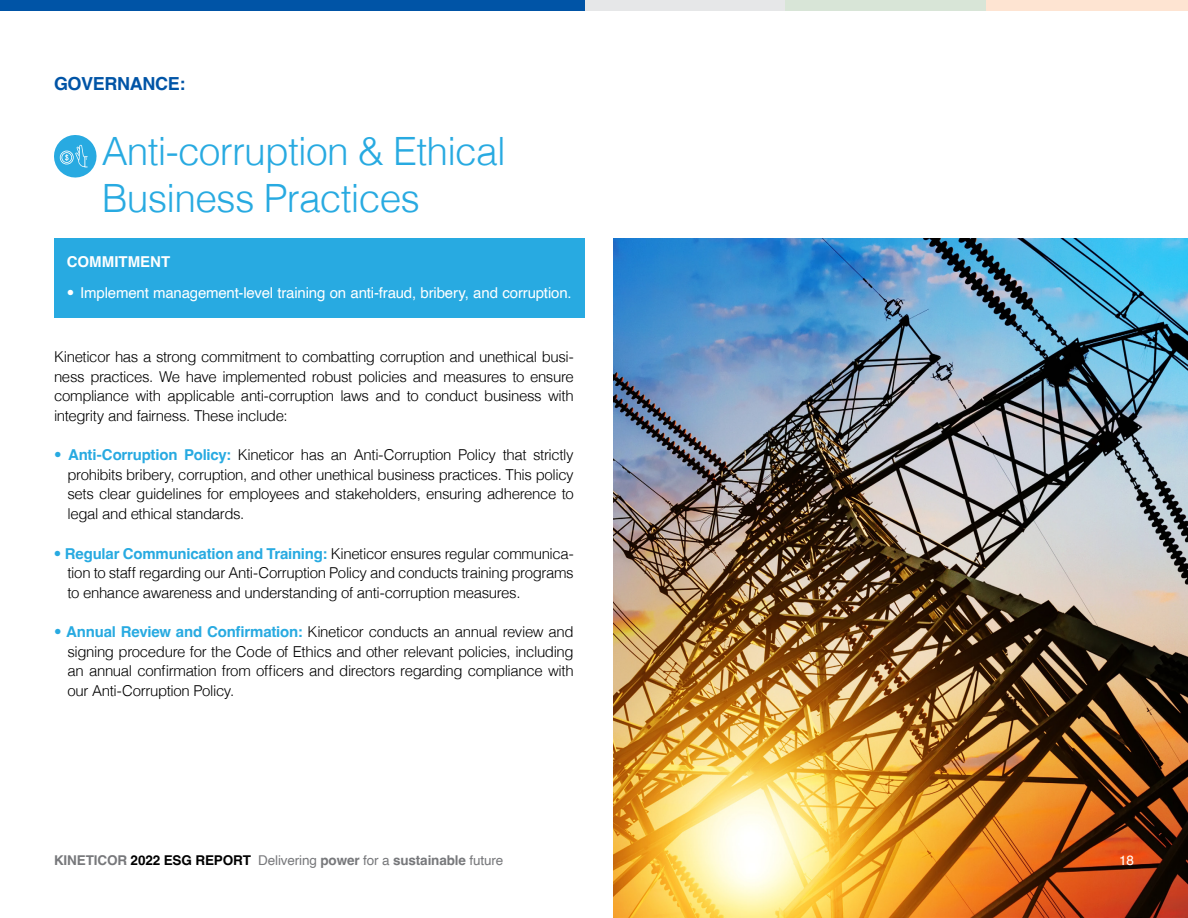
<style>
.page{position:relative;width:1188px;height:918px;background:#fff}
.page>*{position:absolute;margin:0;border:0;box-sizing:border-box;transform-origin:0 0}
.t1{font:300 39px/46.8px "Helvetica";letter-spacing:-.02em;color:#28aae1}
.t2{font:700 18px "Helvetica";letter-spacing:-.02em;color:#0054a6}
.t3{font:300 15px/19.5px "Helvetica";letter-spacing:-.025em;color:#000;text-align:justify}
.t4{font:15px "Helvetica";letter-spacing:-.01em;color:#fff}
.t5{font:700 15px "Helvetica";color:#fff}
.t6{font:700 13.5px "Helvetica";letter-spacing:-.01em;color:#77787b}
.t7{font:13.5px "Helvetica";color:#fff}
.s1{font-weight:300}
.s2{color:#28aae1}
.s3{font-weight:700;color:#28aae1}
.s4{color:#000}
.s5{font-weight:400}
</style>
<div class="page">
<img style="left:613px;top:238px;width:575px;height:680px">
<div style="left:54px;top:238px;width:530px;height:80px;background:#28aae1"></div>
<svg style="left:54px;top:135px;width:43px;height:43px"></svg>
<div style="left:584px;top:0;width:202px;height:11px;background:#e6e7e8"></div>
<div style="left:786px;top:0;width:201px;height:11px;background:#d8e5d7"></div>
<div style="left:987px;top:0;width:201px;height:11px;background:#fee4d2"></div>
<div style="left:0;top:0;width:584px;height:11px;background:#0054a6"></div>
<p class="t2" style="left:54px;top:73px;width:133px">GOVERNANCE:</p>
<h1 class="t1" style="left:102px;top:125px;width:405px">Anti-corruption &amp; Ethical<br>Business Practices</h1>
<p class="t5" style="left:67px;top:252px;width:105px">COMMITMENT</p>
<p class="t4" style="left:67px;top:281px;width:506px"><span class="s1">•</span> Implement management-level training on anti-fraud, bribery, and corruption.</p>
<p class="t3" style="left:54px;top:346px;width:521px">Kineticor has a strong commitment to combatting corruption and unethical busi&shy;ness practices. We have implemented robust policies and measures to ensure compliance with applicable anti-corruption laws and to conduct business with integrity and fairness. These include:</p>
<p class="t3" style="left:67px;top:444px;width:508px;text-indent:-13px"><span class="s2">•</span> <span class="s3">Anti-Corruption Policy:</span> Kineticor has an Anti-Corruption Policy that strictly prohibits bribery, corruption, and other unethical business practices. This policy sets clear guidelines for employees and stakeholders, ensuring adherence to legal and ethical standards.</p>
<p class="t3" style="left:68px;top:543px;width:508px;text-indent:-14px"><span class="s2">•</span> <span class="s3">Regular Communication and Training:</span> Kineticor ensures regular communica&shy;tion to staff regarding our Anti-Corruption Policy and conducts training programs to enhance awareness and understanding of anti-corruption measures.</p>
<p class="t3" style="left:68px;top:621px;width:508px;text-indent:-14px"><span class="s2">•</span> <span class="s3">Annual Review and Confirmation:</span> Kineticor conducts an annual review and signing procedure for the Code of Ethics and other relevant policies, including an annual confirmation from officers and directors regarding compliance with our Anti-Corruption Policy.</p>
<p class="t6" style="left:54px;top:852px;width:451px">KINETICOR <span class="s4">2022 ESG REPORT</span> <span class="s5">Delivering</span> power <span class="s5">for a</span> sustainable <span class="s5">future</span></p>
<p class="t7" style="left:1119px;top:850px;width:16px">18</p>
</div>
